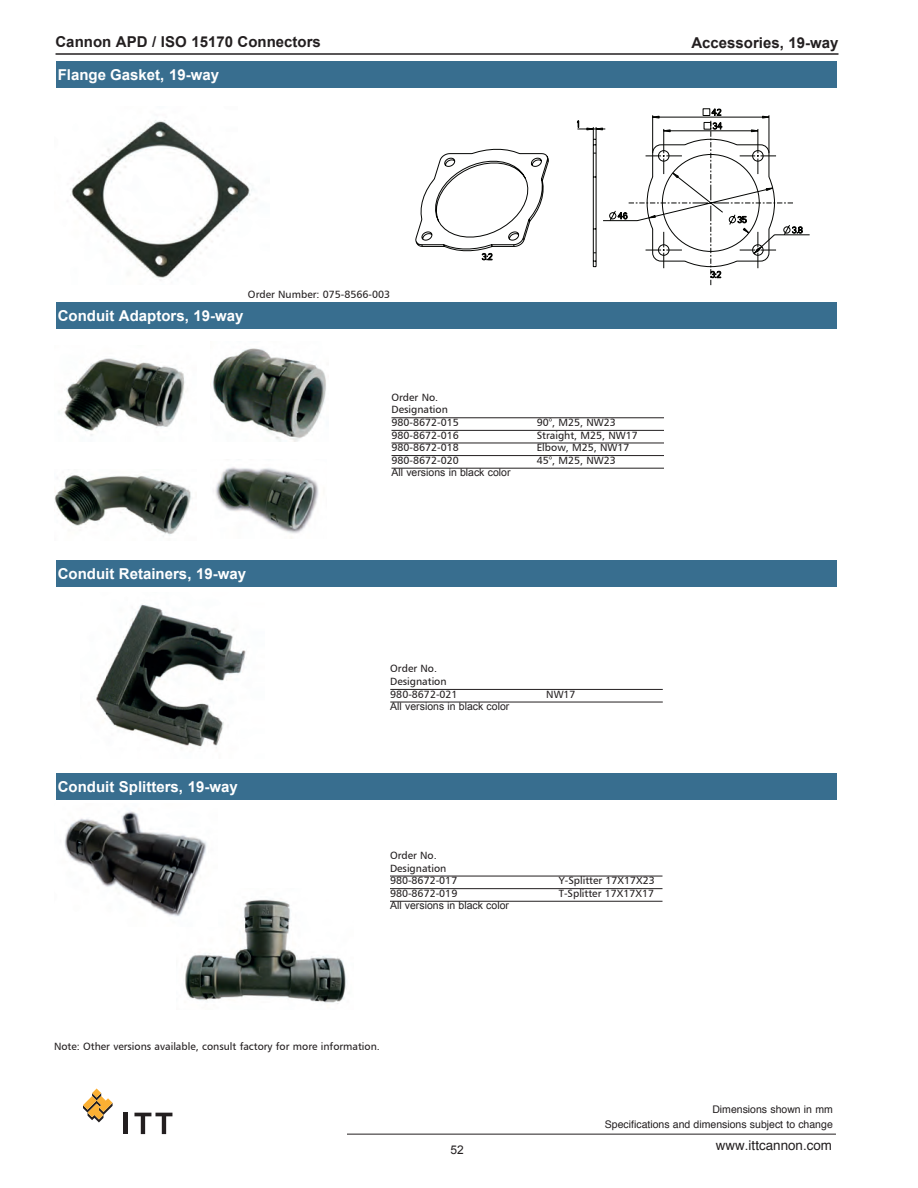
<style>
.page{position:relative;width:918px;height:1188px;background:#fff}
.page>*{position:absolute;margin:0;border:0;box-sizing:border-box;transform-origin:0 0}
.t1{font:700 15px "Arial";color:#fff}
.t2{font:700 15px "Arial";color:#231f20}
.t3{font:13.35px "Helvetica";color:#231f20}
.t4{font:12px "Arial";color:#231f20}
.t5{font:10.5px/12.6px "Humanist 777 BT Roman B";color:#231f20}
.t6{font:10.5px "Arial";color:#231f20}
.t7{font:10.5px/14.9px "Helvetica";color:#231f20;text-align:right}
</style>
<div class="page">
<hr style="left:347px;top:1134px;width:489px;height:1px;background:#231f20">
<svg style="left:83px;top:1088px;width:30px;height:34px"></svg>
<hr style="left:124px;top:1113px;width:4px;height:21px;background:#231f20">
<svg style="left:134px;top:1113px;width:38px;height:21px"></svg>
<hr style="left:56px;top:53px;width:782px;height:2px;background:#231f20">
<div style="left:56px;top:302px;width:781px;height:27px;background:#386e8f"></div>
<hr style="left:392px;top:417px;width:272px;height:1px;background:#231f20">
<hr style="left:392px;top:430px;width:272px;height:1px;background:#231f20">
<hr style="left:392px;top:443px;width:272px;height:1px;background:#231f20">
<hr style="left:392px;top:455px;width:272px;height:1px;background:#231f20">
<hr style="left:392px;top:468px;width:272px;height:1px;background:#231f20">
<div style="left:56px;top:560px;width:781px;height:27px;background:#386e8f"></div>
<hr style="left:390px;top:689px;width:273px;height:1px;background:#231f20">
<hr style="left:390px;top:702px;width:273px;height:1px;background:#231f20">
<div style="left:56px;top:773px;width:781px;height:27px;background:#386e8f"></div>
<img style="left:96px;top:604px;width:150px;height:145px">
<img style="left:59px;top:358px;width:126px;height:78px">
<img style="left:185px;top:899px;width:162px;height:105px">
<hr style="left:390px;top:876px;width:273px;height:1px;background:#231f20">
<hr style="left:390px;top:888px;width:273px;height:1px;background:#231f20">
<hr style="left:390px;top:901px;width:273px;height:1px;background:#231f20">
<img style="left:212px;top:348px;width:114px;height:93px">
<img style="left:54px;top:475px;width:138px;height:60px">
<img style="left:215px;top:467px;width:104px;height:67px">
<img style="left:64px;top:811px;width:153px;height:115px">
<div style="left:56px;top:62px;width:781px;height:26px;background:#386e8f"></div>
<svg style="left:703px;top:109px;width:19px;height:6px"></svg>
<svg style="left:576px;top:115px;width:234px;height:170px"></svg>
<svg style="left:577px;top:121px;width:28px;height:18px"></svg>
<svg style="left:416px;top:139px;width:359px;height:128px"></svg>
<img style="left:67px;top:120px;width:186px;height:161px">
<h1 class="t2" style="left:56px;top:32px;width:267px">Cannon APD / ISO 15170 Connectors</h1>
<h1 class="t2" style="left:691px;top:32px;width:149px">Accessories, 19-way</h1>
<h1 class="t1" style="left:58px;top:65px;width:163px">Flange Gasket, 19-way</h1>
<p class="t5" style="left:248px;top:288px;width:144px">Order Number: 075-8566-003</p>
<h1 class="t1" style="left:58px;top:306px;width:187px">Conduit Adaptors, 19-way</h1>
<h1 class="t1" style="left:58px;top:564px;width:190px">Conduit Retainers, 19-way</h1>
<h1 class="t1" style="left:58px;top:777px;width:182px">Conduit Splitters, 19-way</h1>
<p class="t5" style="left:392px;top:391px;width:69px">Order No.<br>Designation<br>980-8672-015</p>
<p class="t5" style="left:537px;top:416px;width:81px">90°, M25, NW23</p>
<p class="t5" style="left:392px;top:428px;width:69px">980-8672-016</p>
<p class="t5" style="left:537px;top:428px;width:103px">Straight, M25, NW17</p>
<p class="t5" style="left:392px;top:441px;width:69px">980-8672-018</p>
<p class="t5" style="left:537px;top:441px;width:94px">Elbow, M25, NW17</p>
<p class="t5" style="left:392px;top:454px;width:69px">980-8672-020</p>
<p class="t5" style="left:537px;top:454px;width:81px">45°, M25, NW23</p>
<p class="t6" style="left:392px;top:466px;width:121px">All versions in black color</p>
<p class="t5" style="left:390px;top:662px;width:69px">Order No.<br>Designation<br>980-8672-021</p>
<p class="t6" style="left:390px;top:700px;width:121px">All versions in black color</p>
<p class="t5" style="left:546px;top:687px;width:31px">NW17</p>
<p class="t5" style="left:390px;top:849px;width:69px">Order No.<br>Designation<br>980-8672-017</p>
<p class="t5" style="left:559px;top:874px;width:98px">Y-Splitter 17X17X23</p>
<p class="t5" style="left:390px;top:887px;width:69px">980-8672-019</p>
<p class="t5" style="left:559px;top:887px;width:97px">T-Splitter 17X17X17</p>
<p class="t6" style="left:390px;top:899px;width:121px">All versions in black color</p>
<p class="t5" style="left:54px;top:1040px;width:327px">Note: Other versions available, consult factory for more information.</p>
<p class="t4" style="left:450px;top:1142px;width:15px">52</p>
<p class="t7" style="left:605px;top:1102px;width:229px">Dimensions shown in mm<br>Specifications and dimensions subject to change</p>
<p class="t3" style="left:716px;top:1135px;width:118px">www.ittcannon.com</p>
</div>
